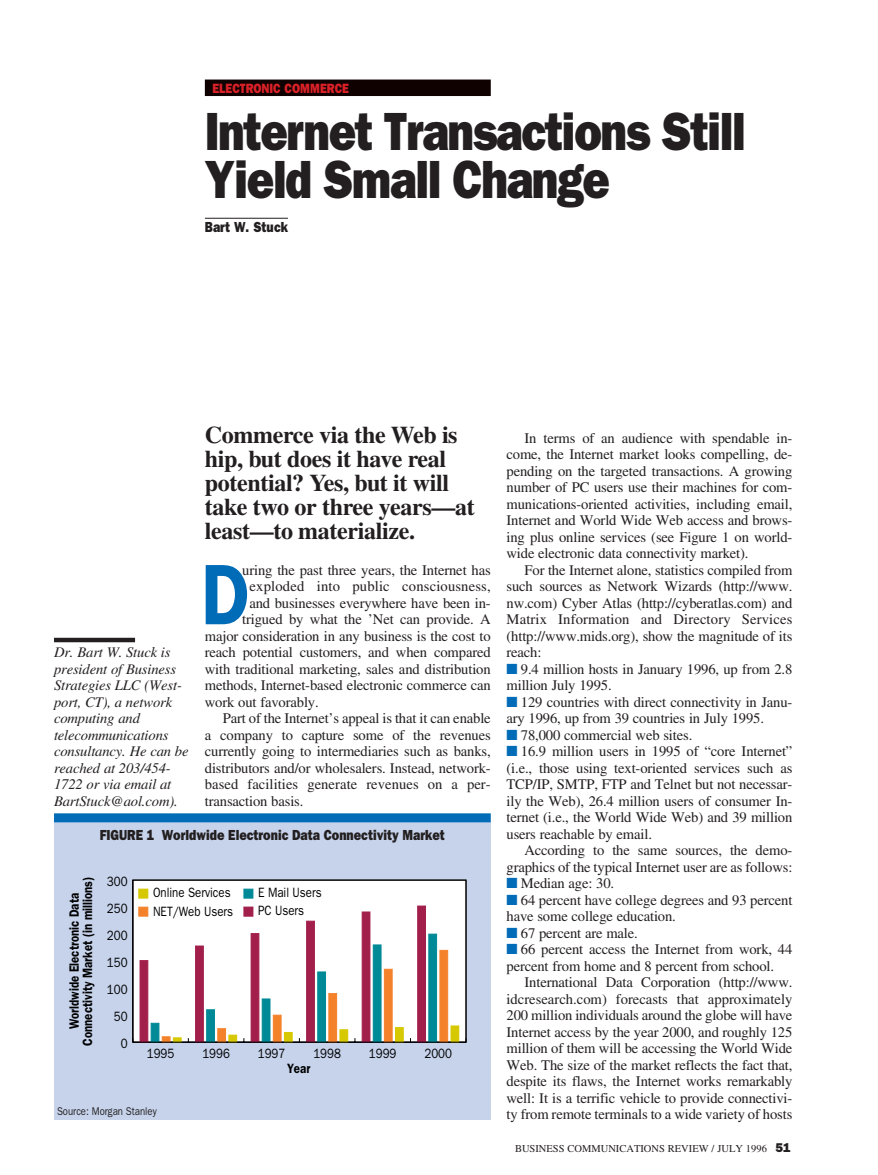
<style>
.page{position:relative;width:878px;height:1175px;background:#fff}
.page>*{position:absolute;margin:0;border:0;box-sizing:border-box;transform-origin:0 0}
.t1{font:600 86.25px "Franklin Gothic";color:#006bb6;scale:.85 1}
.t2{font:800 54px/48px "Franklin Gothic";letter-spacing:-.03em;color:#231f20;scale:.85 1}
.t3{font:700 24px/24px "Times";letter-spacing:-.015em;color:#231f20}
.t4{font:14.7px/16.5px "Times";letter-spacing:-.01em;color:#231f20;text-align:justify}
.t5{font:italic 14.7px/16.5px "Times";letter-spacing:-.01em;color:#231f20}
.t6{font:800 14.7px "Franklin Gothic";color:#231f20;scale:.85 1}
.t7{font:14.7px "Times";letter-spacing:.01em;color:#231f20}
.t8{font:13.5px/19.2px "Franklin Gothic";color:#000;scale:.85 1}
.t9{font:600 13.5px/13.5px "Franklin Gothic";color:#000;text-align:center;scale:.85 1}
.t10{font:800 13.5px "Franklin Gothic";color:#da2128;scale:.85 1}
.t11{font:11.25px "Franklin Gothic";color:#231f20;scale:.85 1}
.t12{font:10.5px "Times";color:#231f20}
.s1{color:#006bb6}
.s2{font-family:"Franklin Gothic";font-weight:800;font-size:12.75px}
</style>
<div class="page">
<hr style="left:54px;top:638px;width:81px;height:4px;background:#231f20">
<hr style="left:205px;top:218px;width:83px;height:1px;background:#231f20">
<div style="left:205px;top:80px;width:285px;height:16px;background:#100101"></div>
<div style="left:54px;top:822px;width:436px;height:297px;background:#c6d3eb"></div>
<div style="left:133px;top:880px;width:333px;height:162px;background:#fff"></div>
<hr style="left:132px;top:880px;width:1px;height:162px;background:#000">
<div style="left:138px;top:888px;width:10px;height:10px;background:#d6c801;border:1px solid #d6c801"></div>
<svg style="left:173px;top:1037px;width:8px;height:3px"></svg>
<div style="left:228px;top:1034px;width:9px;height:8px;background:#d6c801;border:1px solid #d6c801"></div>
<div style="left:284px;top:1032px;width:8px;height:10px;background:#d6c801"></div>
<div style="left:339px;top:1029px;width:9px;height:13px;background:#d6c801;border:1px solid #d6c801"></div>
<div style="left:395px;top:1027px;width:8px;height:15px;background:#d6c801"></div>
<div style="left:450px;top:1025px;width:9px;height:17px;background:#d6c801;border:1px solid #d6c801"></div>
<div style="left:138px;top:906px;width:10px;height:10px;background:#f4822b;border:1px solid #f4822b"></div>
<svg style="left:162px;top:1036px;width:8px;height:4px"></svg>
<div style="left:217px;top:1028px;width:9px;height:14px;background:#f4822b;border:1px solid #f4822b"></div>
<div style="left:273px;top:1014px;width:8px;height:28px;background:#f4822b;border:1px solid #f4822b"></div>
<div style="left:328px;top:993px;width:9px;height:49px;background:#f4822b;border:1px solid #f4822b"></div>
<div style="left:384px;top:968px;width:8px;height:74px;background:#f4822b"></div>
<div style="left:439px;top:950px;width:9px;height:92px;background:#f4822b;border:1px solid #f4822b"></div>
<div style="left:243px;top:888px;width:10px;height:10px;background:#008a97;border:1px solid #008a97"></div>
<div style="left:151px;top:1022px;width:8px;height:20px;background:#008a97;border:1px solid #008a97"></div>
<div style="left:206px;top:1009px;width:9px;height:33px;background:#008a97;border:1px solid #008a97"></div>
<div style="left:262px;top:998px;width:8px;height:44px;background:#008a97;border:1px solid #008a97"></div>
<div style="left:317px;top:971px;width:9px;height:71px;background:#008a97;border:1px solid #008a97"></div>
<div style="left:373px;top:944px;width:8px;height:98px;background:#008a97;border:1px solid #008a97"></div>
<div style="left:428px;top:933px;width:9px;height:109px;background:#008a97;border:1px solid #008a97"></div>
<div style="left:243px;top:906px;width:10px;height:10px;background:#a21e4b;border:1px solid #a21e4b"></div>
<div style="left:140px;top:960px;width:8px;height:82px;background:#a21e4b;border:1px solid #a21e4b"></div>
<div style="left:195px;top:945px;width:9px;height:97px;background:#a21e4b;border:1px solid #a21e4b"></div>
<div style="left:251px;top:933px;width:8px;height:109px;background:#a21e4b"></div>
<div style="left:306px;top:920px;width:9px;height:122px;background:#a21e4b;border:1px solid #a21e4b"></div>
<div style="left:362px;top:911px;width:8px;height:131px;background:#a21e4b;border:1px solid #a21e4b"></div>
<div style="left:417px;top:905px;width:9px;height:137px;background:#a21e4b;border:1px solid #a21e4b"></div>
<div style="left:133px;top:880px;width:333px;height:162px;border:1px solid #000"></div>
<div style="left:54px;top:813px;width:436px;height:9px;background:#006bb6"></div>
<p class="t10" style="left:212px;top:83px;width:162px">ELECTRONIC COMMERCE</p>
<h2 class="t2" style="left:205px;top:111px;width:638px">Internet Transactions Still<br>Yield Small Change</h2>
<p class="t6" style="left:205px;top:222px;width:99px">Bart W. Stuck</p>
<p class="t5" style="left:54px;top:645px;width:136px">Dr. Bart W. Stuck is president of Business<br>Strategies LLC (West&shy;port, CT), a network computing and telecommunications consultancy. He can be reached at 203/454-<br>1722 or via email at<br>BartStuck@aol.com).</p>
<h3 class="t3" style="left:205px;top:424px;width:271px">Commerce via the Web is hip, but does it have real potential? Yes, but it will take two or three years—at least—to materialize.</h3>
<h1 class="t1" style="left:201px;top:565px;width:58px">D</h1>
<p class="t4" style="left:242px;top:563px;width:250px">uring the past three years, the Internet has</p>
<p class="t7" style="left:250px;top:581px;width:242px">exploded into public consciousness,</p>
<p class="t4" style="left:249px;top:596px;width:243px">and businesses everywhere have been in-</p>
<p class="t4" style="left:242px;top:612px;width:250px">trigued by what the ’Net can provide. A</p>
<p class="t4" style="left:205px;top:629px;width:287px">major consideration in any business is the cost to</p>
<p class="t4" style="left:205px;top:645px;width:287px">reach potential customers, and when compared</p>
<p class="t4" style="left:205px;top:662px;width:287px">with traditional marketing, sales and distribution</p>
<p class="t4" style="left:205px;top:678px;width:287px">methods, Internet-based electronic commerce can</p>
<p class="t4" style="left:205px;top:695px;width:115px">work out favorably.</p>
<p class="t4" style="left:223px;top:711px;width:269px">Part of the Internet’s appeal is that it can enable</p>
<p class="t4" style="left:205px;top:728px;width:287px">a company to capture some of the revenues</p>
<p class="t4" style="left:205px;top:744px;width:287px">currently going to intermediaries such as banks,</p>
<p class="t4" style="left:205px;top:761px;width:287px">distributors and/or wholesalers. Instead, network-</p>
<p class="t4" style="left:205px;top:777px;width:287px">based facilities generate revenues on a per-</p>
<p class="t4" style="left:205px;top:794px;width:100px">transaction basis.</p>
<p class="t6" style="left:100px;top:829px;width:407px">FIGURE 1 Worldwide Electronic Data Connectivity Market</p>
<p class="t9" style="left:69px;top:1045px;width:200px;rotate:-90deg">Worldwide Electronic Data<br>Connectivity Market (in millions)</p>
<p class="t8" style="left:107px;top:872px;width:26px">300</p>
<p class="t8" style="left:107px;top:899px;width:26px">250</p>
<p class="t8" style="left:107px;top:926px;width:26px">200</p>
<p class="t8" style="left:107px;top:953px;width:26px">150</p>
<p class="t8" style="left:107px;top:980px;width:26px">100</p>
<p class="t8" style="left:114px;top:1007px;width:18px">50</p>
<p class="t8" style="left:121px;top:1034px;width:10px">0</p>
<p class="t8" style="left:153px;top:884px;width:96px">Online Services<br>NET/Web Users</p>
<p class="t8" style="left:258px;top:884px;width:76px;line-height:17.7px">E Mail Users<br>PC Users</p>
<p class="t8" style="left:147px;top:1044px;width:34px">1995</p>
<p class="t8" style="left:202px;top:1044px;width:34px">1996</p>
<p class="t8" style="left:258px;top:1044px;width:34px">1997</p>
<p class="t8" style="left:313px;top:1044px;width:34px">1998</p>
<p class="t8" style="left:369px;top:1044px;width:34px">1999</p>
<p class="t8" style="left:424px;top:1044px;width:34px">2000</p>
<p class="t9" style="left:287px;top:1062px;width:29px">Year</p>
<p class="t11" style="left:57px;top:1106px;width:119px">Source: Morgan Stanley</p>
<p class="t4" style="left:506px;top:431px;width:287px;text-indent:18px">In terms of an audience with spendable in&shy;come, the Internet market looks compelling, de&shy;pending on the targeted transactions. A growing number of PC users use their machines for com&shy;munications-oriented activities, including email, Internet and World Wide Web access and brows&shy;ing plus online services (see Figure 1 on world&shy;wide electronic data connectivity market).</p>
<p class="t4" style="left:506px;top:563px;width:287px;text-indent:18px">For the Internet alone, statistics compiled from such sources as Network Wizards (http://www. nw.com) Cyber Atlas (http://cyberatlas.com) and Matrix Information and Directory Services (http://www.mids.org), show the magnitude of its reach:</p>
<p class="t4" style="left:506px;top:662px;width:287px"><span class="s1">■</span> 9.4 million hosts in January 1996, up from 2.8 million July 1995.</p>
<p class="t4" style="left:506px;top:695px;width:287px"><span class="s1">■</span> 129 countries with direct connectivity in Janu&shy;ary 1996, up from 39 countries in July 1995.</p>
<p class="t4" style="left:506px;top:728px;width:187px"><span class="s1">■</span> 78,000 commercial web sites.</p>
<p class="t4" style="left:506px;top:744px;width:287px"><span class="s1">■</span> 16.9 million users in 1995 of “core Internet” (i.e., those using text-oriented services such as TCP/IP, SMTP, FTP and Telnet but not necessar&shy;ily the Web), 26.4 million users of consumer In&shy;ternet (i.e., the World Wide Web) and 39 million users reachable by email.</p>
<p class="t4" style="left:506px;top:843px;width:287px;text-align:right">According to the same sources, the demo&shy;graphics of the typical Internet user are as follows:</p>
<p class="t4" style="left:506px;top:876px;width:109px"><span class="s1">■</span> Median age: 30.</p>
<p class="t4" style="left:506px;top:893px;width:287px"><span class="s1">■</span> 64 percent have college degrees and 93 percent have some college education.</p>
<p class="t4" style="left:506px;top:926px;width:133px"><span class="s1">■</span> 67 percent are male.</p>
<p class="t4" style="left:506px;top:942px;width:287px"><span class="s1">■</span> 66 percent access the Internet from work, 44 percent from home and 8 percent from school.</p>
<p class="t4" style="left:506px;top:975px;width:287px;text-indent:18px">International Data Corporation (http://www. idcresearch.com) forecasts that approximately 200 million individuals around the globe will have Internet access by the year 2000, and roughly 125 million of them will be accessing the World Wide Web. The size of the market reflects the fact that, despite its flaws, the Internet works remarkably well: It is a terrific vehicle to provide connectivi&shy;ty from remote terminals to a wide variety of hosts</p>
<p class="t12" style="left:515px;top:1145px;width:277px">BUSINESS COMMUNICATIONS REVIEW / JULY 1996 <span class="s2">51</span></p>
</div>
